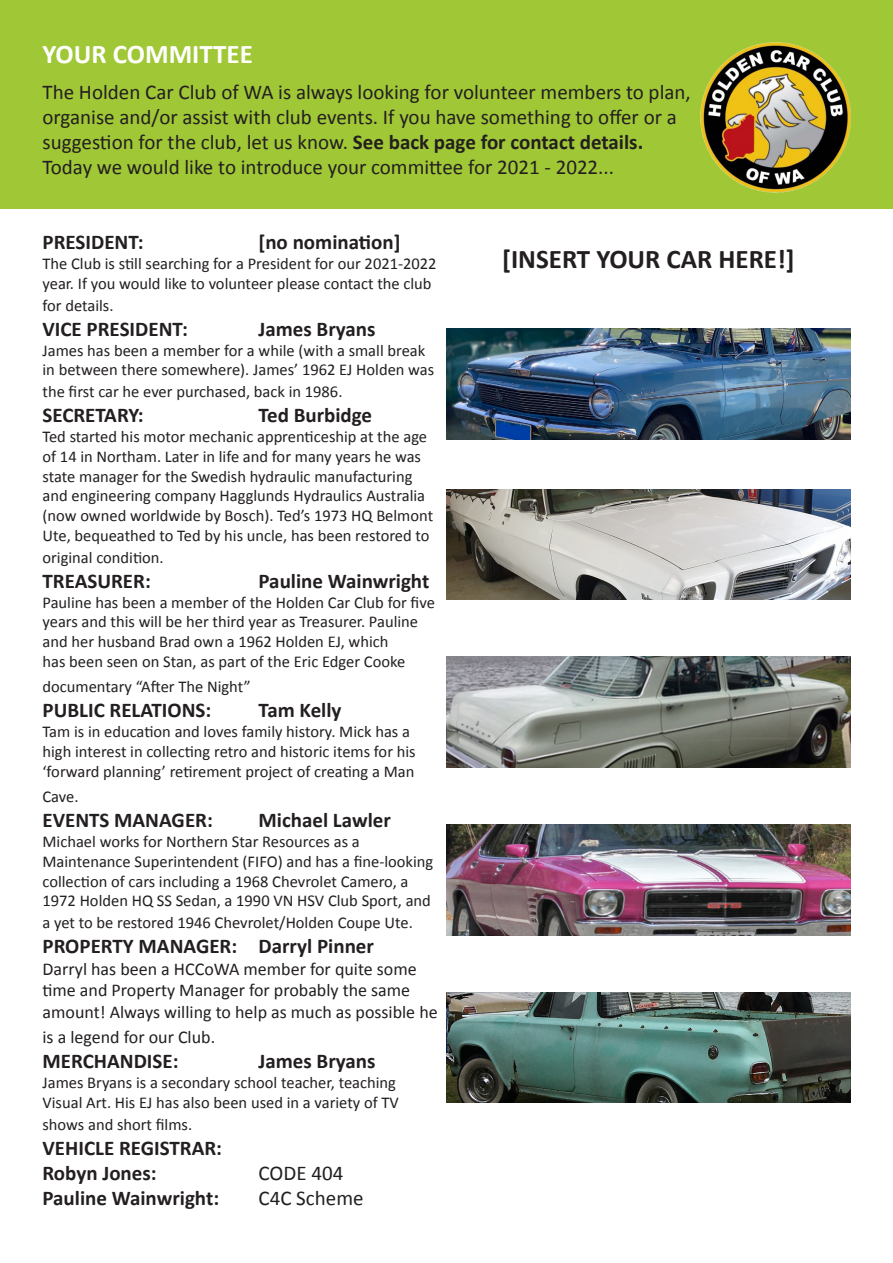
<style>
.page{position:relative;width:893px;height:1263px;background:#fff}
.page>*{position:absolute;margin:0;border:0;box-sizing:border-box;transform-origin:0 0}
.t1{font:700 27px "Calibri";color:#231f20}
.t2{font:700 27px "Calibri";color:#fff}
.t3{font:21px/25.2px "Calibri";color:#231f20}
.t4{font:700 21px "Calibri";color:#231f20}
.t5{font:18px/21.6px "Calibri";color:#231f20}
.t6{font:16.5px/19.8px "Calibri";color:#231f20}
.s1{font-weight:700}
</style>
<div class="page">
<div style="left:0;top:0;width:893px;height:208px;background:#a0c736"></div>
<img style="left:446px;top:329px;width:404px;height:110px">
<img style="left:446px;top:657px;width:404px;height:110px">
<img style="left:446px;top:489px;width:404px;height:111px">
<img style="left:446px;top:824px;width:404px;height:111px">
<img style="left:446px;top:992px;width:404px;height:111px">
<img style="left:700px;top:43px;width:150px;height:150px">
<p class="t2" style="left:43px;top:35px;width:212px">YOUR COMMITTEE</p>
<p class="t3" style="left:43px;top:79px;width:650px">The Holden Car Club of WA is always looking for volunteer members to plan, organise and/or assist with club events. If you have something to offer or a suggestion for the club, let us know. <span class="s1">See back page for contact details.<br></span>Today we would like to introduce your committee for 2021 - 2022...</p>
<p class="t4" style="left:43px;top:227px;width:103px">PRESIDENT:</p>
<p class="t4" style="left:259px;top:227px;width:144px">[no nomination]</p>
<p class="t6" style="left:43px;top:253px;width:396px">The Club is still searching for a President for our 2021-2022 year. If you would like to volunteer please contact the club</p>
<p class="t6" style="left:43px;top:295px;width:73px">for details.</p>
<p class="t4" style="left:43px;top:314px;width:147px">VICE PRESIDENT:</p>
<p class="t4" style="left:259px;top:314px;width:119px">James Bryans</p>
<p class="t6" style="left:43px;top:340px;width:393px">James has been a member for a while (with a small break in between there somewhere). James’ 1962 EJ Holden was</p>
<p class="t6" style="left:43px;top:381px;width:301px">the first car he ever purchased, back in 1986.</p>
<p class="t4" style="left:43px;top:400px;width:103px">SECRETARY:</p>
<p class="t4" style="left:259px;top:400px;width:115px">Ted Burbidge</p>
<p class="t6" style="left:43px;top:426px;width:392px">Ted started his motor mechanic apprenticeship at the age of 14 in Northam. Later in life and for many years he was state manager for the Swedish hydraulic manufacturing and engineering company Hagglunds Hydraulics Australia (now owned worldwide by Bosch). Ted’s 1973 HQ Belmont Ute, bequeathed to Ted by his uncle, has been restored to</p>
<p class="t6" style="left:43px;top:547px;width:123px">original condition.</p>
<p class="t4" style="left:43px;top:566px;width:110px">TREASURER:</p>
<p class="t4" style="left:259px;top:566px;width:172px">Pauline Wainwright</p>
<p class="t6" style="left:43px;top:592px;width:394px">Pauline has been a member of the Holden Car Club for five years and this will be her third year as Treasurer. Pauline and her husband Brad own a 1962 Holden EJ, which<br>has been seen on Stan, as part of the Eric Edger Cooke</p>
<p class="t6" style="left:43px;top:676px;width:210px">documentary “After The Night”</p>
<p class="t4" style="left:43px;top:695px;width:170px">PUBLIC RELATIONS:</p>
<p class="t4" style="left:259px;top:695px;width:84px">Tam Kelly</p>
<p class="t6" style="left:43px;top:721px;width:375px">Tam is in education and loves family history. Mick has a high interest in collecting retro and historic items for his ‘forward planning’ retirement project of creating a Man</p>
<p class="t6" style="left:43px;top:786px;width:38px">Cave.</p>
<p class="t4" style="left:43px;top:805px;width:172px">EVENTS MANAGER:</p>
<p class="t4" style="left:259px;top:805px;width:134px">Michael Lawler</p>
<p class="t6" style="left:43px;top:831px;width:392px">Michael works for Northern Star Resources as a Maintenance Superintendent (FIFO) and has a fine-looking collection of cars including a 1968 Chevrolet Camero, a 1972 Holden HQ SS Sedan, a 1990 VN HSV Club Sport, and</p>
<p class="t6" style="left:43px;top:912px;width:372px">a yet to be restored 1946 Chevrolet/Holden Coupe Ute.</p>
<p class="t4" style="left:43px;top:931px;width:333px">PROPERTY MANAGER: Darryl Pinner</p>
<p class="t5" style="left:43px;top:957px;width:397px">Darryl has been a HCCoWA member for quite some time and Property Manager for probably the same amount! Always willing to help as much as possible he</p>
<p class="t5" style="left:43px;top:1026px;width:174px">is a legend for our Club.</p>
<p class="t4" style="left:43px;top:1046px;width:138px">MERCHANDISE:</p>
<p class="t4" style="left:259px;top:1046px;width:119px">James Bryans</p>
<p class="t6" style="left:43px;top:1072px;width:358px">James Bryans is a secondary school teacher, teaching<br>Visual Art. His EJ has also been used in a variety of TV</p>
<p class="t6" style="left:43px;top:1114px;width:151px">shows and short films.</p>
<p class="t4" style="left:43px;top:1133px;width:181px">VEHICLE REGISTRAR:</p>
<p class="t4" style="left:43px;top:1158px;width:116px">Robyn Jones:</p>
<p class="t3" style="left:259px;top:1160px;width:86px">CODE 404</p>
<p class="t4" style="left:43px;top:1183px;width:178px">Pauline Wainwright:</p>
<p class="t3" style="left:259px;top:1185px;width:107px">C4C Scheme</p>
<p class="t1" style="left:502px;top:240px;width:294px">[INSERT YOUR CAR HERE!]</p>
</div>
